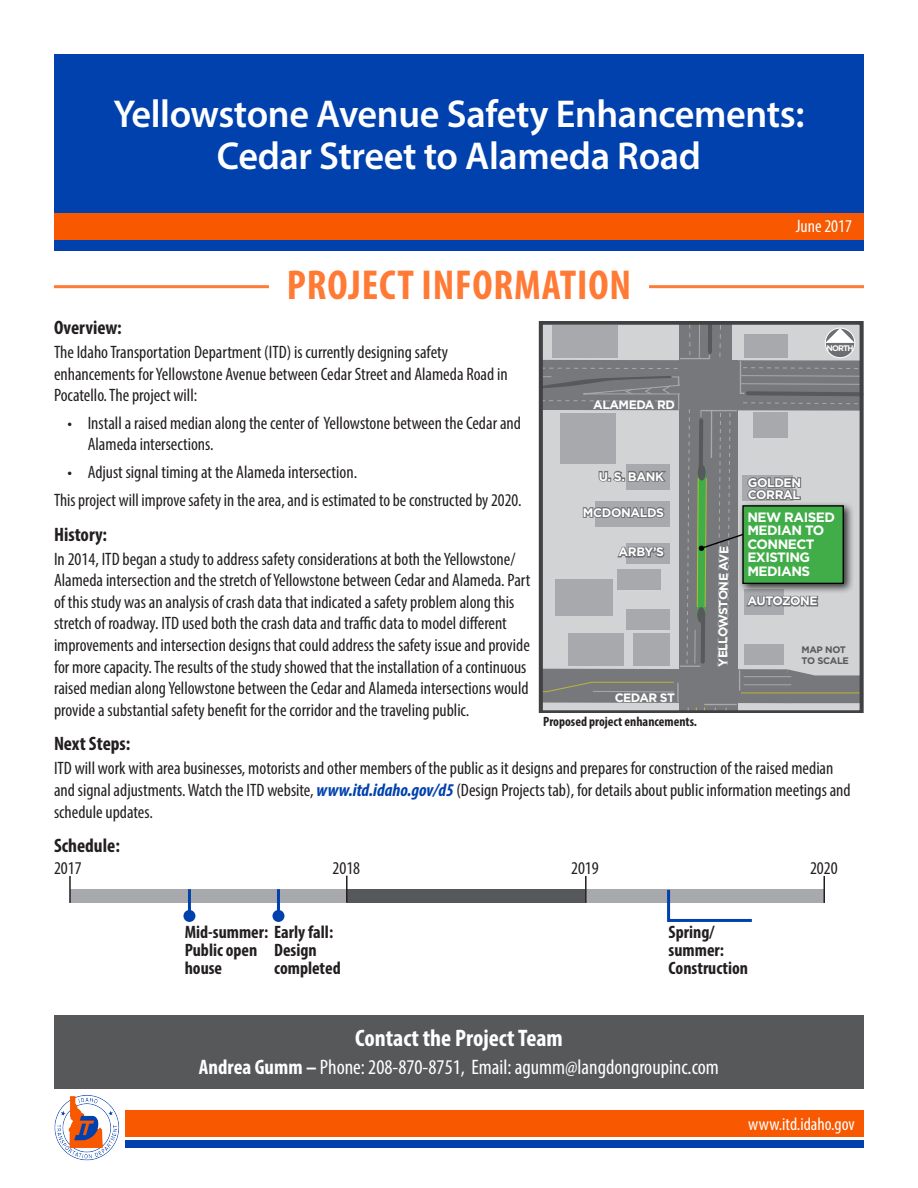
<style>
.page{position:relative;width:918px;height:1188px;background:#fff}
.page>*{position:absolute;margin:0;border:0;box-sizing:border-box;transform-origin:0 0}
.Hed_2{font:700 condensed 42px "Myriad Pro";letter-spacing:.02em;color:#ff7a35}
.Hed_1{font:600 39px/42px "Myriad Pro";letter-spacing:-.01em;color:#fff;text-align:center}
.Subhed_2{font:700 condensed 24px "Myriad Pro";color:#fff}
.Body_Text_Indent{font:condensed 21px "Myriad Pro";color:#fff}
.Subhed_2-2{font:700 condensed 19.5px "Myriad Pro";color:#231f20}
.Body_Text{font:condensed 18px/21.6px "Myriad Pro";color:#231f20}
.Body_Text-2{font:700 condensed 18px/18px "Myriad Pro";color:#231f20}
.t1{font:condensed 18px "Myriad Pro";color:#fff}
.t2{font:700 13.5px/13.5px "Gotham";letter-spacing:-.04em;color:#fff}
.t3{font:700 condensed 13.5px "Myriad Pro";color:#231f20}
.t4{font:700 12.3px/12.1px "Gotham";letter-spacing:-.03em;color:#fff}
.t5{font:700 12.3px "Gotham";letter-spacing:-.055em;color:#fff}
.t6{font:700 12.15px "Gotham";letter-spacing:-.05em;color:#fff}
.t7{font:700 9.45px/10.8px "Gotham";letter-spacing:-.03em;color:#58595b}
.t8{font:700 8.1px "Gotham";letter-spacing:-.11em;color:#fff}
.s1{font-weight:700;font-style:italic;color:#0141ad}
.s2{font-weight:700}
</style>
<div class="page">
<div style="left:54px;top:54px;width:810px;height:196px;background:#0141ad"></div>
<div style="left:54px;top:213px;width:810px;height:27px;background:#f85800"></div>
<div style="left:126px;top:1110px;width:738px;height:27px;background:#f85800"></div>
<div style="left:126px;top:1140px;width:738px;height:8px;background:#0141ad"></div>
<img style="left:54px;top:1095px;width:65px;height:66px">
<hr style="left:649px;top:285px;width:215px;height:3px;background:#ff7a35">
<hr style="left:54px;top:285px;width:215px;height:3px;background:#ff7a35">
<svg style="left:539px;top:321px;width:325px;height:392px;background:#99a19c"></svg>
<div style="left:70px;top:889px;width:277px;height:14px;background:#a8a9ad"></div>
<div style="left:586px;top:889px;width:238px;height:14px;background:#a8a9ad"></div>
<div style="left:347px;top:889px;width:238px;height:14px;background:#57585a"></div>
<hr style="left:69px;top:876px;width:2px;height:27px;background:#231f20">
<svg style="left:824px;top:876px;width:1px;height:27px"></svg>
<hr style="left:585px;top:876px;width:2px;height:27px;background:#231f20">
<hr style="left:346px;top:876px;width:2px;height:27px;background:#231f20">
<hr style="left:188px;top:889px;width:3px;height:27px;background:#0141ad">
<div style="left:183px;top:910px;width:12px;height:12px;background:#0141ad;border-radius:50%"></div>
<hr style="left:277px;top:889px;width:3px;height:27px;background:#0141ad">
<div style="left:272px;top:910px;width:12px;height:12px;background:#0141ad;border-radius:50%"></div>
<svg style="left:667px;top:889px;width:85px;height:33px"></svg>
<div style="left:54px;top:1015px;width:810px;height:74px;background:#57585a"></div>
<p class="Hed_1" style="left:113px;top:92px;width:693px">Yellowstone Avenue Safety Enhancements:<br>Cedar Street to Alameda Road</p>
<p class="Hed_2" style="left:287px;top:259px;width:346px">PROJECT INFORMATION</p>
<p class="t1" style="left:796px;top:215px;width:58px">June 2017</p>
<p class="Subhed_2-2" style="left:54px;top:315px;width:69px">Overview:</p>
<p class="Body_Text" style="left:54px;top:341px;width:455px">The Idaho Transportation Department (ITD) is currently designing safety enhancements for Yellowstone Avenue between Cedar Street and Alameda Road in<br>Pocatello. The project will:</p>
<p class="Body_Text" style="left:88px;top:412px;width:435px;line-height:21px;text-indent:-20px">• Install a raised median along the center of Yellowstone between the Cedar and<br>Alameda intersections.</p>
<p class="Body_Text" style="left:68px;top:461px;width:291px">• Adjust signal timing at the Alameda intersection.</p>
<p class="Body_Text" style="left:54px;top:489px;width:469px">This project will improve safety in the area, and is estimated to be constructed by 2020.</p>
<p class="Subhed_2-2" style="left:54px;top:522px;width:55px">History:</p>
<p class="Body_Text" style="left:54px;top:548px;width:478px">In 2014, ITD began a study to address safety considerations at both the Yellowstone/ Alameda intersection and the stretch of Yellowstone between Cedar and Alameda. Part of this study was an analysis of crash data that indicated a safety problem along this stretch of roadway. ITD used both the crash data and traffic data to model different improvements and intersection designs that could address the safety issue and provide for more capacity. The results of the study showed that the installation of a continuous raised median along Yellowstone between the Cedar and Alameda intersections would provide a substantial safety benefit for the corridor and the traveling public.</p>
<p class="Subhed_2-2" style="left:54px;top:732px;width:78px">Next Steps:</p>
<p class="Body_Text" style="left:54px;top:757px;width:798px">ITD will work with area businesses, motorists and other members of the public as it designs and prepares for construction of the raised median and signal adjustments. Watch the ITD website, <span class="s1">www.itd.idaho.gov/d5</span> (Design Projects tab), for details about public information meetings and schedule updates.</p>
<p class="t8" style="left:827px;top:342px;width:29px">NORTH</p>
<p class="t6" style="left:593px;top:397px;width:83px">ALAMEDA RD</p>
<p class="t4" style="left:599px;top:470px;width:67px">U. S. BANK</p>
<p class="t4" style="left:748px;top:476px;width:55px">GOLDEN<br>CORRAL</p>
<p class="t4" style="left:583px;top:506px;width:83px">MCDONALDS</p>
<p class="t2" style="left:747px;top:510px;width:89px">NEW RAISED<br>MEDIAN TO<br>CONNECT<br>EXISTING<br>MEDIANS</p>
<p class="t6" style="left:715px;top:667px;width:122px;rotate:-90deg">YELLOWSTONE AVE</p>
<p class="t4" style="left:619px;top:546px;width:47px">ARBY’S</p>
<p class="t5" style="left:747px;top:593px;width:72px">AUTOZONE</p>
<p class="t7" style="left:801px;top:644px;width:49px">MAP NOT<br>TO SCALE</p>
<p class="t6" style="left:615px;top:689px;width:62px">CEDAR ST</p>
<p class="t3" style="left:543px;top:713px;width:155px">Proposed project enhancements.</p>
<p class="Subhed_2-2" style="left:54px;top:833px;width:67px">Schedule:</p>
<p class="Body_Text" style="left:54px;top:857px;width:29px">2017</p>
<p class="Body_Text" style="left:332px;top:857px;width:29px">2018</p>
<p class="Body_Text" style="left:571px;top:857px;width:29px">2019</p>
<p class="Body_Text" style="left:810px;top:857px;width:29px">2020</p>
<p class="Body_Text-2" style="left:185px;top:922px;width:150px">Mid-summer: Early fall:<br>Public open<br>house</p>
<p class="Body_Text-2" style="left:274px;top:940px;width:68px">Design completed</p>
<p class="Body_Text-2" style="left:669px;top:922px;width:81px">Spring/ summer:<br>Construction</p>
<p class="Subhed_2" style="left:355px;top:1023px;width:209px">Contact the Project Team</p>
<p class="Body_Text_Indent" style="left:199px;top:1054px;width:522px"><span class="s2">Andrea Gumm –</span> Phone: 208-870-8751, Email: agumm@langdongroupinc.com</p>
<p class="t1" style="left:748px;top:1113px;width:108px">www.itd.idaho.gov</p>
</div>
